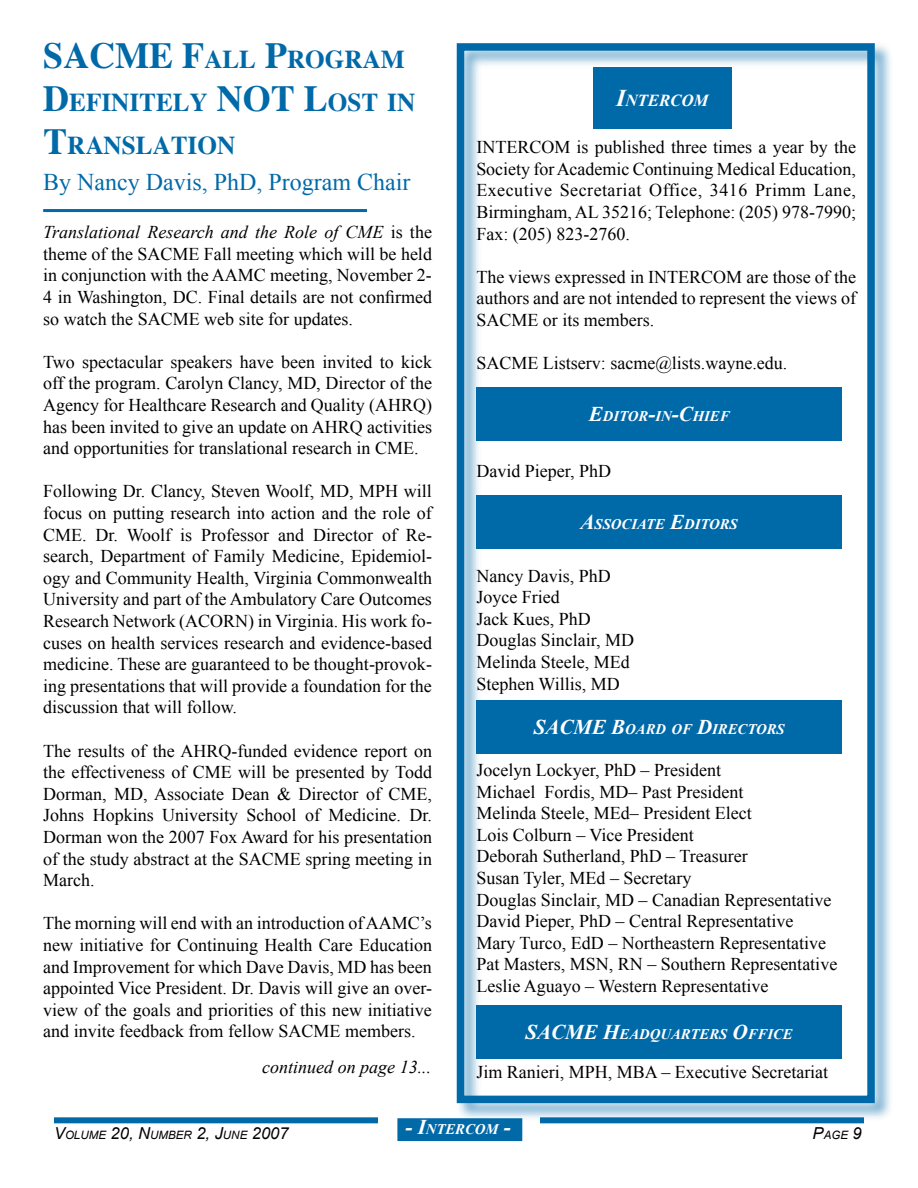
<style>
.page{position:relative;width:918px;height:1188px;background:#fff}
.page>*{position:absolute;margin:0;border:0;box-sizing:border-box;transform-origin:0 0}
.t1{font:700 25.2px/43.2px "Times";color:#0069a8}
.t2{font:24px "Times New Roman";color:#0069a8}
.t3{font:italic 700 21px "Times New Roman";color:#fff}
.t4{font:18px/21.6px "Times New Roman";color:#000;text-align:justify}
.t5{font:italic 18px "Times New Roman";color:#000}
.t6{font:italic 700 16.8px "Times New Roman";color:#fff}
.t7{font:italic 700 14.7px "Times New Roman";color:#fff}
.t8{font:italic 11.55px "Arial";color:#000}
.s1{font-size:36px}
.s2{font-style:italic}
.s3{font-size:24px}
.s4{font-size:21px}
.s5{font-size:16.5px}
</style>
<div class="page">
<div style="left:54px;top:1117px;width:324px;height:6px;background:#0069a8"></div>
<div style="left:540px;top:1117px;width:324px;height:6px;background:#0069a8"></div>
<div style="left:398px;top:1119px;width:124px;height:21px;background:#0069a8"></div>
<div style="left:397px;top:1118px;width:125px;height:23px;border:2px solid #0069a8"></div>
<div style="left:454px;top:42px;width:439px;height:1080px;background:#0069a8;opacity:.6"></div>
<div style="left:457px;top:43px;width:418px;height:1060px;border:8px solid #0069a8"></div>
<hr style="left:43px;top:209px;width:324px;height:3px;background:#0069a8">
<h1 class="t1" style="left:43px;top:37px;width:342px"><span class="s1">SACME F</span>ALL <span class="s1">P</span>ROGRAM<br><span class="s1">D</span>EFINITELY <span class="s1">NOT</span></h1>
<h1 class="t1" style="left:304px;top:80px;width:113px"><span class="s1">L</span>OST IN</h1>
<h1 class="t1" style="left:43px;top:123px;width:194px"><span class="s1">T</span>RANSLATION</h1>
<h2 class="t2" style="left:43px;top:166px;width:369px">By Nancy Davis, PhD, Program Chair</h2>
<p class="t4" style="left:43px;top:221px;width:390px"><span class="s2">Translational Research and the Role of CME</span> is the theme of the SACME Fall meeting which will be held in conjunction with the AAMC meeting, November 2- 4 in Washington, DC. Final details are not confirmed so watch the SACME web site for updates.</p>
<p class="t4" style="left:43px;top:351px;width:390px">Two spectacular speakers have been invited to kick off the program. Carolyn Clancy, MD, Director of the Agency for Healthcare Research and Quality (AHRQ) has been invited to give an update on AHRQ activities and opportunities for translational research in CME.</p>
<p class="t4" style="left:43px;top:480px;width:390px">Following Dr. Clancy, Steven Woolf, MD, MPH will focus on putting research into action and the role of CME. Dr. Woolf is Professor and Director of Re&shy;search, Department of Family Medicine, Epidemiol&shy;ogy and Community Health, Virginia Commonwealth University and part of the Ambulatory Care Outcomes Research Network (ACORN) in Virginia. His work fo&shy;cuses on health services research and evidence-based medicine. These are guaranteed to be thought-provok&shy;ing presentations that will provide a foundation for the discussion that will follow.</p>
<p class="t4" style="left:43px;top:739px;width:390px">The results of the AHRQ-funded evidence report on the effectiveness of CME will be presented by Todd Dorman, MD, Associate Dean &amp; Director of CME, Johns Hopkins University School of Medicine. Dr.<br>Dorman won the 2007 Fox Award for his presentation of the study abstract at the SACME spring meeting in March.</p>
<p class="t4" style="left:43px;top:912px;width:390px">The morning will end with an introduction of AAMC’s new initiative for Continuing Health Care Education and Improvement for which Dave Davis, MD has been appointed Vice President. Dr. Davis will give an over&shy;view of the goals and priorities of this new initiative and invite feedback from fellow SACME members.</p>
<p class="t5" style="left:262px;top:1055px;width:170px">continued on page 13...</p>
<p class="t6" style="left:616px;top:89px;width:94px"><span class="s3">I</span>NTERCOM</p>
<p class="t4" style="left:476px;top:136px;width:381px">INTERCOM is published three times a year by the Society for Academic Continuing Medical Education, Executive Secretariat Office, 3416 Primm Lane, Birmingham, AL 35216; Telephone: (205) 978-7990; Fax: (205) 823-2760.</p>
<p class="t4" style="left:476px;top:266px;width:381px">The views expressed in INTERCOM are those of the authors and are not intended to represent the views of SACME or its members.</p>
<p class="t4" style="left:476px;top:352px;width:313px">SACME Listserv: sacme@lists.wayne.edu.</p>
<p class="t7" style="left:589px;top:406px;width:142px"><span class="s4">E</span>DITOR<span class="s4">-</span>IN<span class="s4">-C</span>HIEF</p>
<p class="t4" style="left:476px;top:460px;width:136px">David Pieper, PhD</p>
<p class="t7" style="left:581px;top:514px;width:159px"><span class="s4">A</span>SSOCIA TE <span class="s4">E</span>DITORS</p>
<p class="t4" style="left:476px;top:565px;width:159px;text-align:left">Nancy Davis, PhD<br>Joyce Fried<br>Jack Kues, PhD<br>Douglas Sinclair, MD<br>Melinda Steele, MEd<br>Stephen Willis, MD</p>
<p class="t3" style="left:534px;top:713px;width:42px">SACME</p>
<p class="t7" style="left:611px;top:719px;width:176px"><span class="s4">B</span>OARD OF <span class="s4">D</span>IRECTORS</p>
<p class="t4" style="left:476px;top:759px;width:362px;text-align:left">Jocelyn Lockyer, PhD – President<br>Michael Fordis, MD– Past President<br>Melinda Steele, MEd– President Elect<br>Lois Colburn – Vice President<br>Deborah Sutherland, PhD – Treasurer<br>Susan Tyler, MEd – Secretary<br>Douglas Sinclair, MD – Canadian Representative David Pieper, PhD – Central Representative<br>Mary Turco, EdD – Northeastern Representative Pat Masters, MSN, RN – Southern Representative Leslie Aguayo – Western Representative</p>
<p class="t3" style="left:526px;top:1017px;width:42px">SACME</p>
<p class="t7" style="left:603px;top:1024px;width:191px"><span class="s4">H</span>EADQUARTERS <span class="s4">O</span>FFICE</p>
<p class="t4" style="left:476px;top:1061px;width:353px">Jim Ranieri, MPH, MBA – Executive Secretariat</p>
<p class="t7" style="left:405px;top:1119px;width:107px"><span class="s4">- I</span>NTERCOM <span class="s4">-</span></p>
<p class="t8" style="left:54px;top:1127px;width:236px"><span class="s5">V</span>OLUME <span class="s5">20, N</span>UMBER <span class="s5">2, J</span>UNE <span class="s5">2007</span></p>
<p class="t8" style="left:813px;top:1127px;width:37px"><span class="s5">P</span>AGE</p>
</div>
